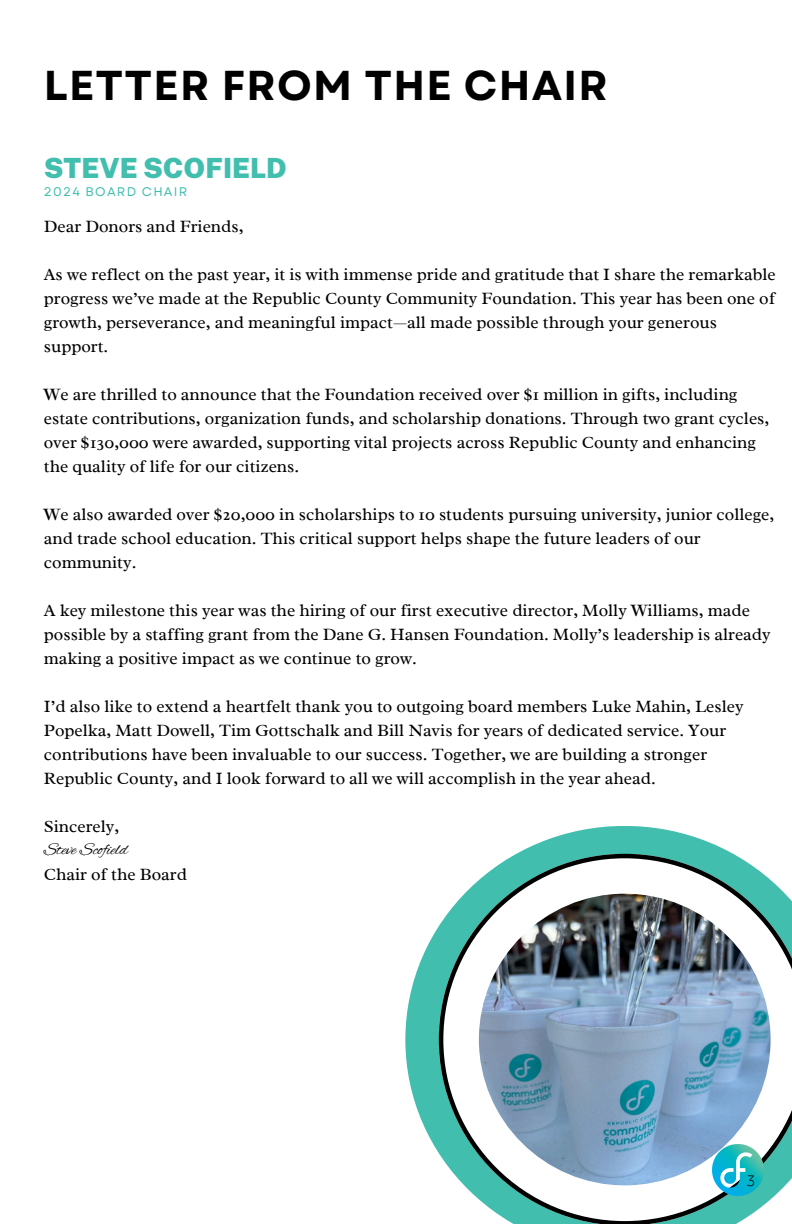
<style>
.page{position:relative;width:792px;height:1224px;background:#fff}
.page>*{position:absolute;margin:0;border:0;box-sizing:border-box;transform-origin:0 0}
.t1{font:700 41.8px "Garet";letter-spacing:.03em;color:#000}
.t2{font:900 27.8px "Public Sans";color:#42beaf}
.t3{font:17.6px/24px "Radley";color:#000}
.t4{font:17.6px/22px "Alex Brush";color:#000}
.t5{font:300 16.6px "Effra";color:#000}
.t6{font:12.6px "Garet";letter-spacing:.1em;color:#42beaf}
.s1{font-family:"Radley"}
</style>
<div class="page">
<svg style="left:405px;top:826px;width:329px;height:328px"></svg>
<svg style="left:439px;top:854px;width:353px;height:370px"></svg>
<img style="left:479px;top:894px;width:292px;height:291px;border-radius:50%">
<img style="left:713px;top:1145px;width:51px;height:51px">
<h3 class="t1" style="left:44px;top:55px;width:566px">LETTER FROM THE CHAIR</h3>
<p class="t2" style="left:44px;top:151px;width:245px">STEVE SCOFIELD</p>
<p class="t6" style="left:44px;top:183px;width:145px">2024 BOARD CHAIR</p>
<p class="t3" style="left:44px;top:214px;width:201px">Dear Donors and Friends,</p>
<h3 class="t3" style="left:44px;top:262px;width:733px">As we reflect on the past year, it is with immense pride and gratitude that I share the remarkable progress we’ve made at the Republic County Community Foundation. This year has been one of growth, perseverance, and meaningful impact—all made possible through your generous support.</h3>
<h3 class="t3" style="left:44px;top:382px;width:727px">We are thrilled to announce that the Foundation received over $1 million in gifts, including estate contributions, organization funds, and scholarship donations. Through two grant cycles, over $130,000 were awarded, supporting vital projects across Republic County and enhancing the quality of life for our citizens.</h3>
<h3 class="t3" style="left:44px;top:502px;width:732px">We also awarded over $20,000 in scholarships to 10 students pursuing university, junior college, and trade school education. This critical support helps shape the future leaders of our community.</h3>
<h3 class="t3" style="left:44px;top:598px;width:728px">A key milestone this year was the hiring of our first executive director, Molly Williams, made possible by a staffing grant from the Dane G. Hansen Foundation. Molly’s leadership is already making a positive impact as we continue to grow.</h3>
<h3 class="t3" style="left:44px;top:694px;width:701px">I’d also like to extend a heartfelt thank you to outgoing board members Luke Mahin, Lesley Popelka, Matt Dowell, Tim Gottschalk and Bill Navis for years of dedicated service. Your contributions have been invaluable to our success. Together, we are building a stronger Republic County, and I look forward to all we will accomplish in the year ahead.</h3>
<h3 class="t4" style="left:44px;top:817px;width:86px"><span class="s1">Sincerely,<br></span>Steve Scofield</h3>
<h3 class="t3" style="left:44px;top:862px;width:145px">Chair of the Board</h3>
<h2 class="t5" style="left:747px;top:1170px;width:11px">3</h2>
</div>
